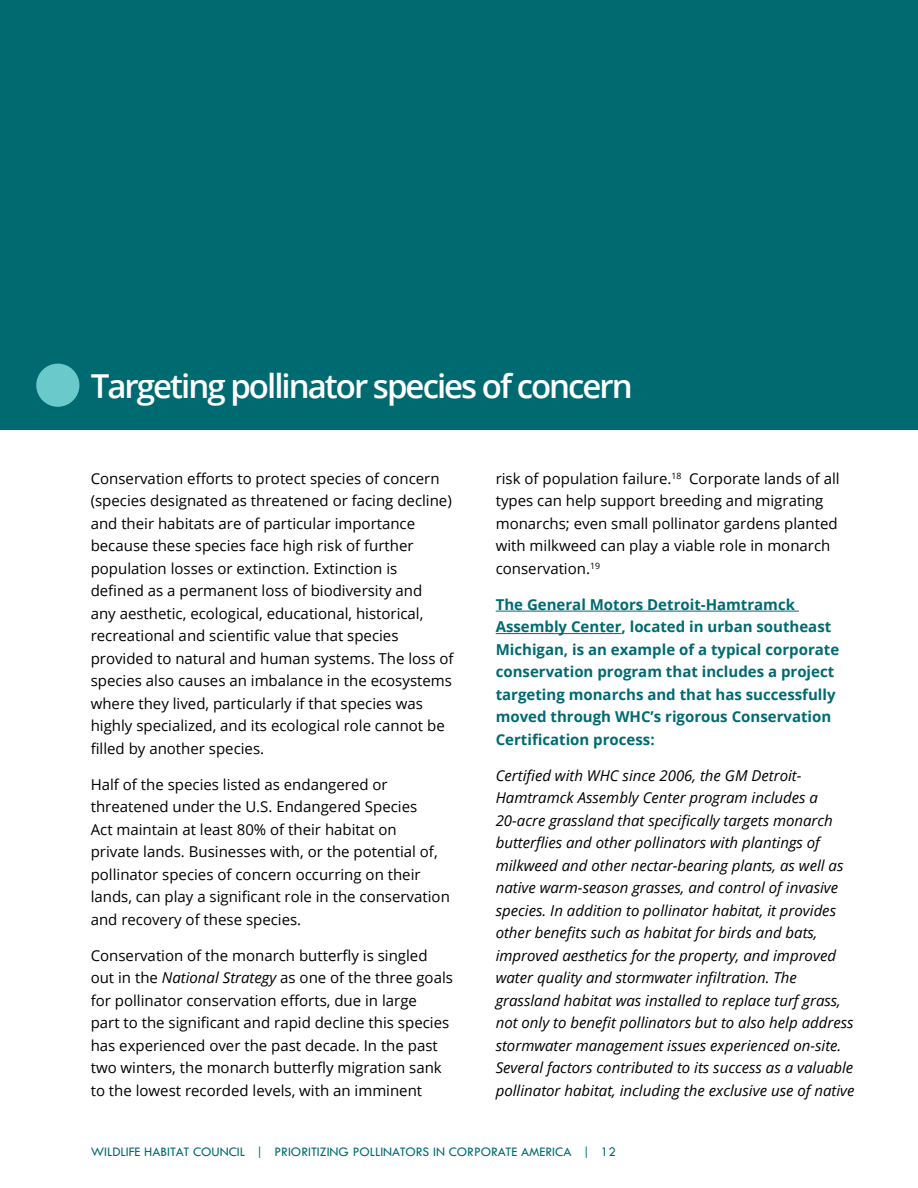
<style>
.page{position:relative;width:918px;height:1188px;background:#fff}
.page>*{position:absolute;margin:0;border:0;box-sizing:border-box;transform-origin:0 0}
.t1{font:600 33px "Open Sans";letter-spacing:-.06em;color:#fff}
.t2{font:15px/22.5px "Open Sans";color:#000}
.t3{font:italic 15px/22.5px "Open Sans";color:#000}
.t4{font:700 15px/22.5px "Open Sans";color:#006a71}
.t5{font:13.5px "Tw Cen";color:#006a71}
.s1{font-style:italic}
</style>
<div class="page">
<hr style="left:496px;top:611px;width:303px;height:1px;background:#006a71">
<hr style="left:496px;top:633px;width:126px;height:1px;background:#006a71">
<div style="left:0;top:0;width:918px;height:430px;background:#006a71"></div>
<div style="left:36px;top:364px;width:43px;height:43px;background:#6ac9cb;border-radius:50%"></div>
<h1 class="t1" style="left:91px;top:363px;width:544px">Targeting pollinator species of concern</h1>
<p class="t2" style="left:91px;top:467px;width:364px">Conservation efforts to protect species of concern (species designated as threatened or facing decline) and their habitats are of particular importance because these species face high risk of further population losses or extinction. Extinction is defined as a permanent loss of biodiversity and<br>any aesthetic, ecological, educational, historical, recreational and scientific value that species provided to natural and human systems. The loss of species also causes an imbalance in the ecosystems where they lived, particularly if that species was highly specialized, and its ecological role cannot be filled by another species.</p>
<p class="t2" style="left:91px;top:773px;width:361px">Half of the species listed as endangered or threatened under the U.S. Endangered Species<br>Act maintain at least 80% of their habitat on<br>private lands. Businesses with, or the potential of, pollinator species of concern occurring on their lands, can play a significant role in the conservation and recovery of these species.</p>
<p class="t2" style="left:91px;top:944px;width:364px">Conservation of the monarch butterfly is singled out in the <span class="s1">National Strategy</span> as one of the three goals for pollinator conservation efforts, due in large<br>part to the significant and rapid decline this species has experienced over the past decade. In the past two winters, the monarch butterfly migration sank to the lowest recorded levels, with an imminent</p>
<p class="t2" style="left:496px;top:467px;width:346px">risk of population failure.<sup>18</sup> Corporate lands of all types can help support breeding and migrating monarchs; even small pollinator gardens planted with milkweed can play a viable role in monarch conservation.<sup>19</sup></p>
<p class="t4" style="left:496px;top:593px;width:345px">The General Motors Detroit-Hamtramck Assembly Center, located in urban southeast Michigan, is an example of a typical corporate conservation program that includes a project targeting monarchs and that has successfully moved through WHC’s rigorous Conservation Certification process:</p>
<p class="t3" style="left:496px;top:764px;width:360px">Certified with WHC since 2006, the GM Detroit-Hamtramck Assembly Center program includes a 20-acre grassland that specifically targets monarch butterflies and other pollinators with plantings of milkweed and other nectar-bearing plants, as well as native warm-season grasses, and control of invasive species. In addition to pollinator habitat, it provides other benefits such as habitat for birds and bats, improved aesthetics for the property, and improved water quality and stormwater infiltration. The grassland habitat was installed to replace turf grass, not only to benefit pollinators but to also help address stormwater management issues experienced on-site.<br>Several factors contributed to its success as a valuable pollinator habitat, including the exclusive use of native</p>
<p class="t5" style="left:91px;top:1144px;width:527px">WILDLIFE HABITAT COUNCIL | PRIORITIZING POLLINATORS IN CORPORATE AMERICA | 12</p>
</div>
